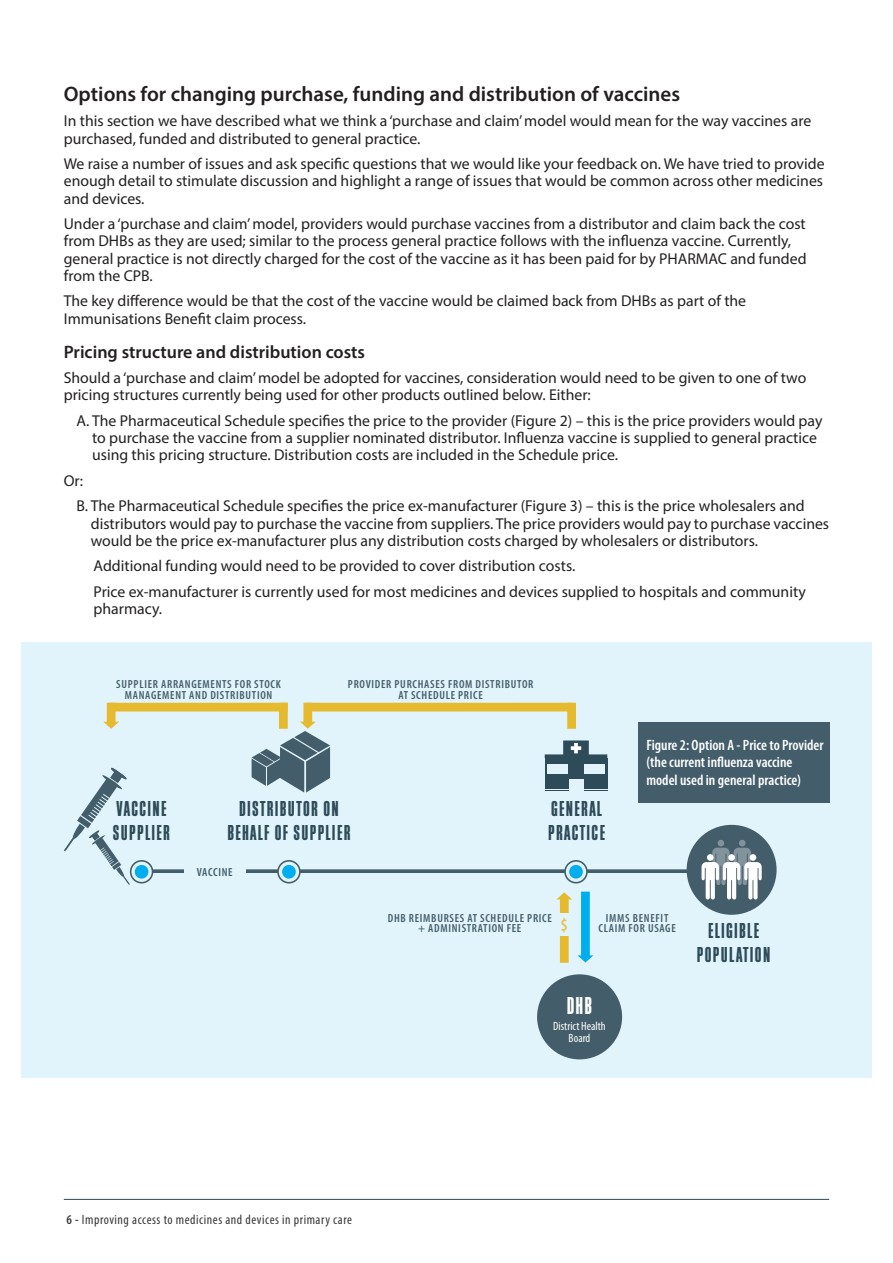
<style>
.page{position:relative;width:893px;height:1263px;background:#fff}
.page>*{position:absolute;margin:0;border:0;box-sizing:border-box;transform-origin:0 0}
.Infographic_sub_lar{font:25.5px "Block Gothic Bold Extra Cond";color:#fff}
.Content_-_Body_copy{font:22.5px/24px "Block Gothic Bold Extra Cond";letter-spacing:.06em;color:#2e4b59;text-align:center}
.t1{font:600 21px "Myriad Pro";color:#231f20}
.Content_-_Body_copy-2{font:600 18px "Myriad Pro";color:#231f20}
.Infographic_sub_sub{font:600 condensed 18px "Myriad Pro";color:#e9c144}
.Content_-_Body_copy-3{font:15.75px/17.2px "Myriad Pro";color:#231f20}
.Content_-_Body_copy-4{font:600 condensed 15px/17.2px "Myriad Pro";color:#fff}
.t2{font:condensed 13.5px "Myriad Pro";letter-spacing:.04em;color:#231f20}
.Infographic_sub_sub-2{font:condensed 12px/12px "Myriad Pro";color:#fff;text-align:center}
.Infographic_sub_sub-3{font:600 condensed 11.7px/10.4px "Myriad Pro";letter-spacing:.06em;color:#435d6a;text-align:center}
.s1{font-weight:600}
</style>
<div class="page">
<hr style="left:64px;top:1199px;width:765px;height:1px;background:#2e4b59">
<div style="left:21px;top:642px;width:851px;height:435px;background:#e1f4fc"></div>
<div style="left:687px;top:825px;width:90px;height:90px;background:#435d6a;border-radius:50%"></div>
<svg style="left:701px;top:840px;width:61px;height:59px"></svg>
<div style="left:109px;top:703px;width:179px;height:8px;background:#e6ba2f"></div>
<svg style="left:103px;top:703px;width:16px;height:26px"></svg>
<svg style="left:556px;top:892px;width:37px;height:71px"></svg>
<div style="left:305px;top:703px;width:267px;height:8px;background:#e6ba2f"></div>
<div style="left:567px;top:703px;width:9px;height:26px;background:#e6ba2f"></div>
<div style="left:638px;top:723px;width:191px;height:80px;background:#435d6a"></div>
<svg style="left:64px;top:767px;width:66px;height:117px"></svg>
<div style="left:545px;top:759px;width:62px;height:30px;background:#2e4b59"></div>
<hr style="left:545px;top:790px;width:62px;height:1px;background:#2e4b59">
<svg style="left:545px;top:740px;width:62px;height:18px"></svg>
<div style="left:547px;top:764px;width:21px;height:10px;background:#e1f4fc"></div>
<div style="left:584px;top:764px;width:21px;height:10px;background:#e1f4fc"></div>
<div style="left:569px;top:779px;width:10px;height:12px;background:#e1f4fc"></div>
<div style="left:577px;top:779px;width:7px;height:12px;background:#e1f4fc"></div>
<svg style="left:153px;top:869px;width:534px;height:4px;background:#516b77"></svg>
<svg style="left:131px;top:861px;width:22px;height:22px"></svg>
<div style="left:130px;top:860px;width:23px;height:23px;border:2px solid #435d6a;border-radius:50%"></div>
<div style="left:135px;top:865px;width:13px;height:14px;background:#00aeef;border-radius:50%"></div>
<svg style="left:278px;top:861px;width:22px;height:22px"></svg>
<div style="left:277px;top:860px;width:24px;height:23px;border:2px solid #435d6a;border-radius:50%"></div>
<div style="left:282px;top:865px;width:14px;height:14px;background:#00aeef;border-radius:50%"></div>
<svg style="left:565px;top:861px;width:22px;height:22px"></svg>
<div style="left:564px;top:860px;width:24px;height:23px;border:2px solid #435d6a;border-radius:50%"></div>
<div style="left:569px;top:865px;width:14px;height:14px;background:#00aeef;border-radius:50%"></div>
<div style="left:184px;top:856px;width:61px;height:27px;background:#e1f4fc"></div>
<div style="left:548px;top:913px;width:33px;height:22px;background:#e1f4fc"></div>
<div style="left:537px;top:974px;width:85px;height:85px;background:#435d6a;border-radius:50%"></div>
<svg style="left:252px;top:703px;width:78px;height:89px"></svg>
<p class="t1" style="left:64px;top:80px;width:618px">Options for changing purchase, funding and distribution of vaccines</p>
<p class="Content_-_Body_copy-3" style="left:64px;top:112px;width:749px">In this section we have described what we think a ‘purchase and claim’ model would mean for the way vaccines are purchased, funded and distributed to general practice.</p>
<p class="Content_-_Body_copy-3" style="left:64px;top:155px;width:762px;text-align:justify">We raise a number of issues and ask specific questions that we would like your feedback on. We have tried to provide enough detail to stimulate discussion and highlight a range of issues that would be common across other medicines and devices.</p>
<p class="Content_-_Body_copy-3" style="left:64px;top:215px;width:744px">Under a ‘purchase and claim’ model, providers would purchase vaccines from a distributor and claim back the cost from DHBs as they are used; similar to the process general practice follows with the influenza vaccine. Currently, general practice is not directly charged for the cost of the vaccine as it has been paid for by PHARMAC and funded from the CPB.</p>
<p class="Content_-_Body_copy-3" style="left:64px;top:292px;width:684px">The key difference would be that the cost of the vaccine would be claimed back from DHBs as part of the<br>Immunisations Benefit claim process.</p>
<p class="Content_-_Body_copy-2" style="left:64px;top:340px;width:303px">Pricing structure and distribution costs</p>
<p class="Content_-_Body_copy-3" style="left:64px;top:369px;width:744px">Should a ‘purchase and claim’ model be adopted for vaccines, consideration would need to be given to one of two pricing structures currently being used for other products outlined below. Either:</p>
<p class="Content_-_Body_copy-3" style="left:92px;top:412px;width:732px;text-indent:-16px">A. The Pharmaceutical Schedule specifies the price to the provider (Figure 2) – this is the price providers would pay to purchase the vaccine from a supplier nominated distributor. Influenza vaccine is supplied to general practice using this pricing structure. Distribution costs are included in the Schedule price.</p>
<p class="Content_-_Body_copy-3" style="left:64px;top:472px;width:21px">Or:</p>
<p class="Content_-_Body_copy-3" style="left:91px;top:497px;width:740px;text-indent:-14px">B. The Pharmaceutical Schedule specifies the price ex-manufacturer (Figure 3) – this is the price wholesalers and distributors would pay to purchase the vaccine from suppliers. The price providers would pay to purchase vaccines would be the price ex-manufacturer plus any distribution costs charged by wholesalers or distributors.</p>
<p class="Content_-_Body_copy-3" style="left:94px;top:557px;width:483px">Additional funding would need to be provided to cover distribution costs.</p>
<p class="Content_-_Body_copy-3" style="left:94px;top:583px;width:714px">Price ex-manufacturer is currently used for most medicines and devices supplied to hospitals and community pharmacy.</p>
<p class="Infographic_sub_sub-3" style="left:116px;top:679px;width:166px">SUPPLIER ARRANGEMENTS FOR STOCK<br>MANAGEMENT AND DISTRIBUTION</p>
<p class="Infographic_sub_sub-3" style="left:348px;top:679px;width:187px">PROVIDER PURCHASES FROM DISTRIBUTOR<br>AT SCHEDULE PRICE</p>
<p class="Content_-_Body_copy" style="left:113px;top:796px;width:59px;text-align:left">VACCINE<br>SUPPLIER</p>
<p class="Content_-_Body_copy" style="left:227px;top:796px;width:125px">DISTRIBUTOR ON<br>BEHALF OF SUPPLIER</p>
<p class="Content_-_Body_copy" style="left:548px;top:796px;width:58px;text-align:left">GENERAL<br>PRACTICE</p>
<p class="Infographic_sub_sub-3" style="left:197px;top:867px;width:37px">VACCINE</p>
<p class="Content_-_Body_copy-4" style="left:646px;top:737px;width:179px">Figure 2: Option A - Price to Provider (the current influenza vaccine model used in general practice)</p>
<p class="Infographic_sub_sub-3" style="left:388px;top:913px;width:166px">DHB REIMBURSES AT SCHEDULE PRICE + ADMINISTRATION FEE</p>
<p class="Infographic_sub_sub" style="left:561px;top:915px;width:9px">$</p>
<p class="Infographic_sub_sub-3" style="left:599px;top:913px;width:79px">IMMS BENEFIT<br>CLAIM FOR USAGE</p>
<p class="Infographic_sub_lar" style="left:567px;top:988px;width:27px">DHB</p>
<p class="Infographic_sub_sub-2" style="left:553px;top:1020px;width:54px">District Health<br>Board</p>
<p class="Content_-_Body_copy" style="left:697px;top:918px;width:75px">ELIGIBLE<br>POPULATION</p>
<p class="t2" style="left:66px;top:1211px;width:287px"><span class="s1">6 -</span> Improving access to medicines and devices in primary care</p>
</div>
